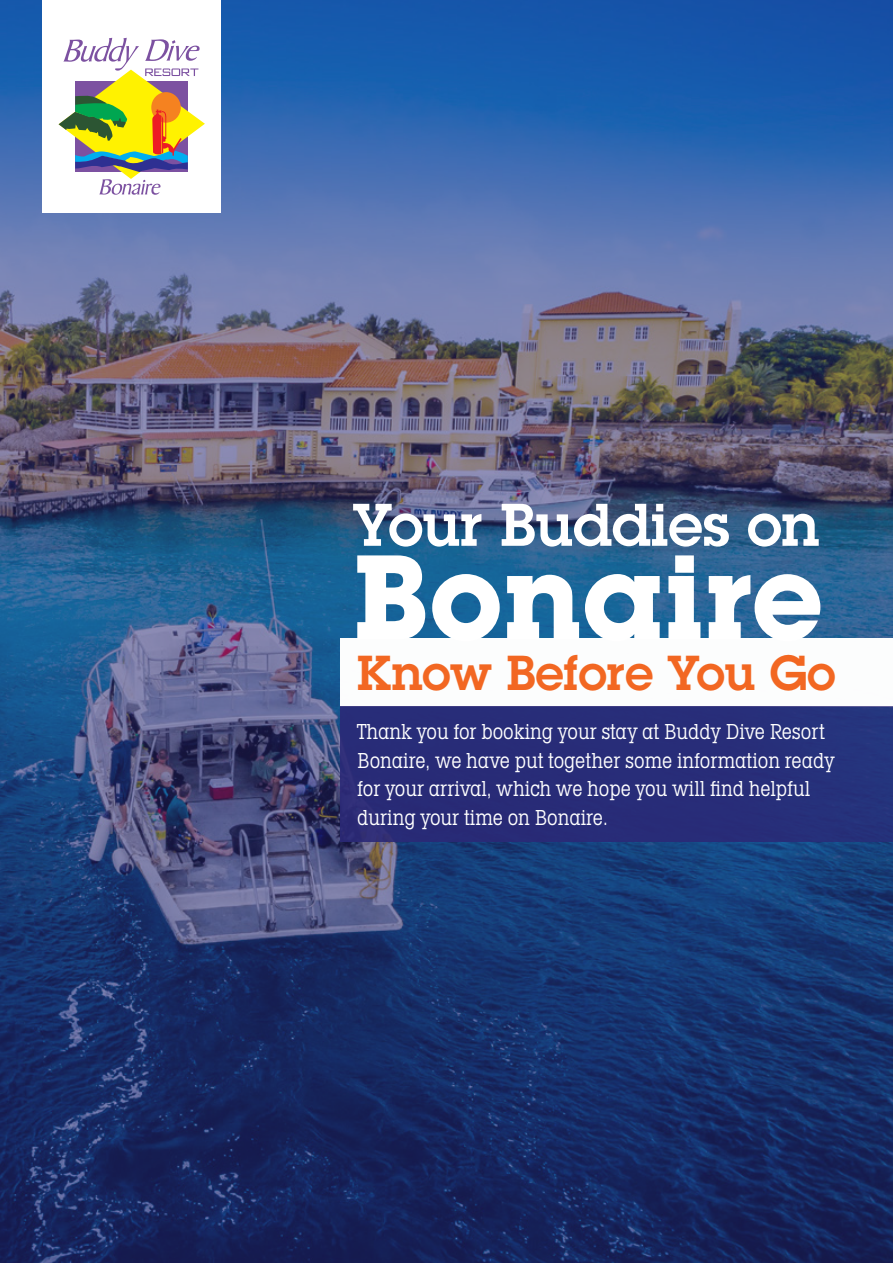
<style>
.page{position:relative;width:893px;height:1263px;background:#fff}
.page>*{position:absolute;margin:0;border:0;box-sizing:border-box;transform-origin:0 0}
.t1{font:700 117.6px "Lubalin Graph Std";letter-spacing:-.005em;color:#fff}
.t2{font:600 58.8px "Lubalin Graph Std";color:#fff}
.t3{font:600 48px "Lubalin Graph Std";color:#f26722}
.t4{font:condensed 21px/28.5px "Lubalin Graph Std";color:#fff}
</style>
<div class="page">
<img style="left:0;top:0;width:893px;height:1263px">
<div style="left:340px;top:638px;width:553px;height:69px;background:#fff"></div>
<div style="left:340px;top:707px;width:553px;height:135px;background:#2b2977"></div>
<div style="left:43px;top:0;width:178px;height:213px;background:#fff"></div>
<svg style="left:59px;top:38px;width:146px;height:157px"></svg>
<h2 class="t2" style="left:353px;top:486px;width:468px">Your Buddies on</h2>
<h1 class="t1" style="left:353px;top:521px;width:472px">Bonaire</h1>
<h3 class="t3" style="left:357px;top:641px;width:479px">Know Before You Go</h3>
<p class="t4" style="left:357px;top:717px;width:479px">Thank you for booking your stay at Buddy Dive Resort Bonaire, we have put together some information ready for your arrival, which we hope you will find helpful during your time on Bonaire.</p>
</div>
